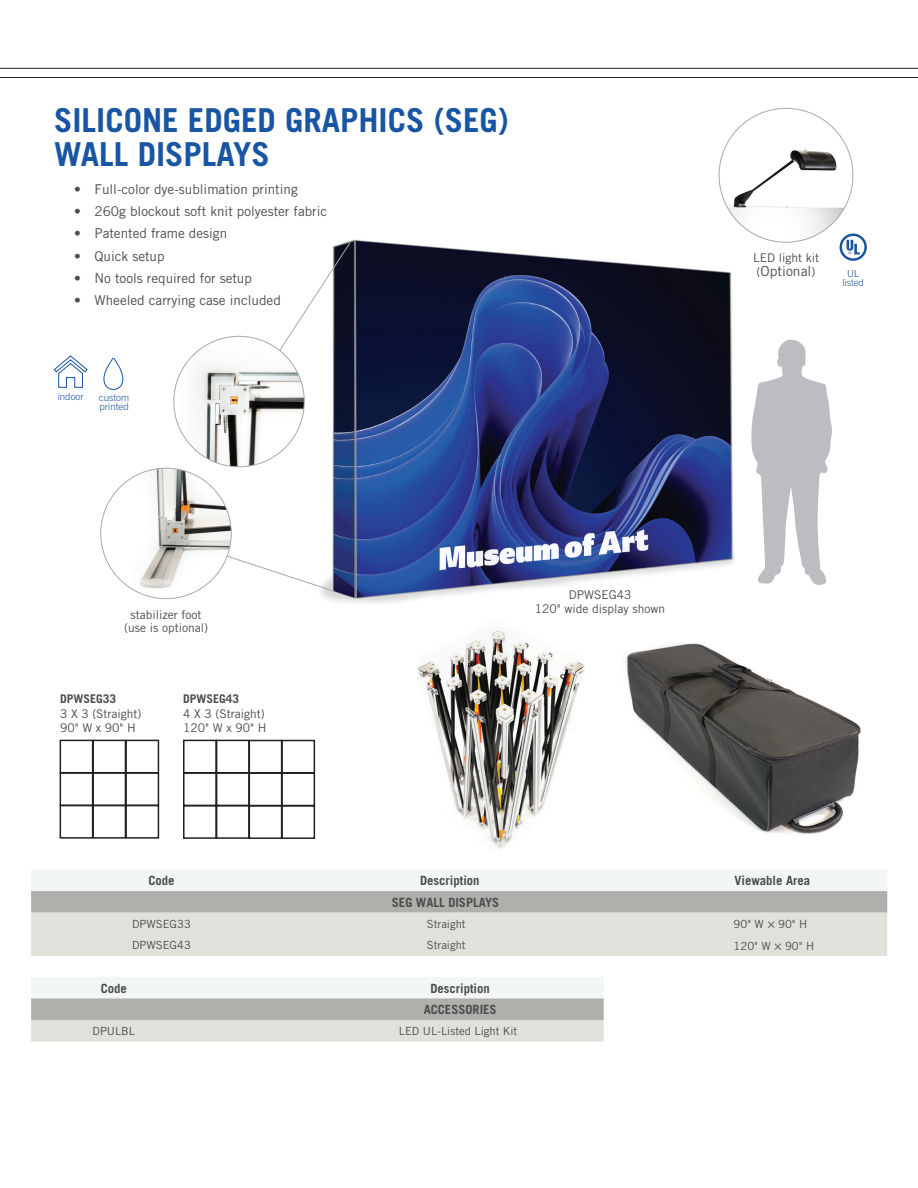
<style>
.page{position:relative;width:918px;height:1188px;background:#fff}
.page>*{position:absolute;margin:0;border:0;box-sizing:border-box;transform-origin:0 0}
.t1{font:700 33px/33.8px "Trade Gothic LT Std";color:#1855a3}
.t2{font:13.95px "Trade Gothic LT Std";color:#4b4c4d}
.t3{font:13.5px "Trade Gothic LT Std";color:#4b4c4d}
.t4{font:700 12.75px/21.3px "Trade Gothic LT Std";color:#4b4c4d;text-align:center}
.t5{font:12px/14.7px "Trade Gothic LT Std";color:#4b4c4d}
.t6{font:700 12px "Trade Gothic LT Std";color:#4b4c4d}
.t7{font:11.25px "Trade Gothic LT Std";color:#4b4c4d}
.t8{font:300 9.75px/9px "Trade Gothic LT Std";color:#1855a3}
.s1{font-size:12px}
.s2{font-size:12.75px}
</style>
<div class="page">
<svg style="left:53px;top:355px;width:35px;height:33px"></svg>
<svg style="left:103px;top:357px;width:21px;height:33px"></svg>
<hr style="left:0;top:68px;width:918px;height:1px;background:#231f20">
<hr style="left:0;top:77px;width:918px;height:1px;background:#231f20">
<svg style="left:31px;top:870px;width:856px;height:86px"></svg>
<svg style="left:31px;top:977px;width:573px;height:65px"></svg>
<div style="left:60px;top:740px;width:33px;height:33px;border:2px solid #231f20"></div>
<div style="left:60px;top:772px;width:33px;height:34px;border:2px solid #231f20"></div>
<div style="left:60px;top:805px;width:33px;height:34px;border:2px solid #231f20"></div>
<div style="left:92px;top:740px;width:34px;height:33px;border:2px solid #231f20"></div>
<div style="left:92px;top:772px;width:34px;height:34px;border:2px solid #231f20"></div>
<div style="left:92px;top:805px;width:34px;height:34px;border:2px solid #231f20"></div>
<div style="left:125px;top:740px;width:34px;height:33px;border:2px solid #231f20"></div>
<div style="left:125px;top:772px;width:34px;height:34px;border:2px solid #231f20"></div>
<div style="left:125px;top:805px;width:34px;height:34px;border:2px solid #231f20"></div>
<div style="left:183px;top:740px;width:34px;height:33px;border:2px solid #231f20"></div>
<div style="left:183px;top:772px;width:34px;height:34px;border:2px solid #231f20"></div>
<div style="left:183px;top:805px;width:34px;height:34px;border:2px solid #231f20"></div>
<div style="left:216px;top:740px;width:34px;height:33px;border:2px solid #231f20"></div>
<div style="left:216px;top:772px;width:34px;height:34px;border:2px solid #231f20"></div>
<div style="left:216px;top:805px;width:34px;height:34px;border:2px solid #231f20"></div>
<div style="left:249px;top:740px;width:33px;height:34px;border:2px solid #231f20"></div>
<div style="left:249px;top:772px;width:33px;height:34px;border:2px solid #231f20"></div>
<div style="left:249px;top:805px;width:33px;height:34px;border:2px solid #231f20"></div>
<div style="left:281px;top:740px;width:34px;height:34px;border:2px solid #231f20"></div>
<div style="left:281px;top:772px;width:34px;height:34px;border:2px solid #231f20"></div>
<div style="left:281px;top:805px;width:34px;height:34px;border:2px solid #231f20"></div>
<img style="left:320px;top:239px;width:414px;height:364px">
<svg style="left:751px;top:339px;width:81px;height:246px"></svg>
<svg style="left:224px;top:554px;width:112px;height:38px"></svg>
<img style="left:101px;top:468px;width:130px;height:131px;border-radius:65px">
<svg style="left:236px;top:241px;width:116px;height:182px"></svg>
<img style="left:174px;top:337px;width:130px;height:130px">
<img style="left:726px;top:150px;width:111px;height:58px">
<svg style="left:727px;top:208px;width:140px;height:53px"></svg>
<img style="left:417px;top:630px;width:168px;height:219px">
<img style="left:625px;top:643px;width:236px;height:191px">
<h1 class="t1" style="left:54px;top:103px;width:456px">SILICONE EDGED GRAPHICS (SEG)<br>WALL DISPLAYS</h1>
<p class="t3" style="left:74px;top:181px;width:225px">• Full-color dye-sublimation printing</p>
<p class="t3" style="left:74px;top:203px;width:255px">• 260g blockout soft knit polyester fabric</p>
<p class="t3" style="left:74px;top:225px;width:154px">• Patented frame design</p>
<p class="t3" style="left:74px;top:248px;width:92px">• Quick setup</p>
<p class="t3" style="left:74px;top:270px;width:179px">• No tools required for setup</p>
<p class="t3" style="left:74px;top:292px;width:208px">• Wheeled carrying case included</p>
<p class="t8" style="left:58px;top:392px;width:28px">indoor</p>
<p class="t8" style="left:99px;top:393px;width:32px">custom printed</p>
<p class="t5" style="left:124px;top:607px;width:85px;line-height:13.5px;text-align:center">stabilizer foot (use is optional)</p>
<p class="t6" style="left:60px;top:692px;width:58px">DPWSEG33</p>
<p class="t6" style="left:183px;top:692px;width:58px">DPWSEG43</p>
<p class="t5" style="left:60px;top:706px;width:83px">3 X 3 (Straight)<br>90" W x 90" H</p>
<p class="t5" style="left:183px;top:706px;width:85px">4 X 3 (Straight)<br>120" W x 90" H</p>
<p class="t5" style="left:535px;top:588px;width:132px;line-height:13.5px;text-align:center">DPWSEG43<br>120" wide display shown</p>
<p class="t5" style="left:753px;top:251px;width:67px">LED light kit</p>
<p class="t2" style="left:757px;top:263px;width:60px"><span class="s1">(</span>Optional<span class="s1">)</span></p>
<p class="t8" style="left:842px;top:269px;width:23px;text-align:center">UL listed</p>
<p class="t4" style="left:148px;top:870px;width:28px">Code</p>
<p class="t4" style="left:420px;top:870px;width:61px">Description</p>
<p class="t4" style="left:734px;top:870px;width:77px">Viewable Area</p>
<p class="t4" style="left:392px;top:891px;width:109px">SEG WALL DISPLAYS</p>
<p class="t7" style="left:132px;top:917px;width:60px">DPWSEG33</p>
<p class="t7" style="left:427px;top:917px;width:40px">Straight</p>
<p class="t7" style="left:734px;top:917px;width:75px">90" W <span class="s2">×</span> 90" H</p>
<p class="t7" style="left:132px;top:938px;width:60px">DPWSEG43</p>
<p class="t7" style="left:427px;top:938px;width:40px">Straight</p>
<p class="t7" style="left:734px;top:939px;width:82px">120" W <span class="s2">×</span> 90" H</p>
<p class="t4" style="left:101px;top:977px;width:28px">Code</p>
<p class="t4" style="left:424px;top:977px;width:75px">Description<br>ACCESSORIES</p>
<p class="t7" style="left:93px;top:1024px;width:44px">DPULBL</p>
<p class="t7" style="left:399px;top:1024px;width:120px">LED UL-Listed Light Kit</p>
</div>
